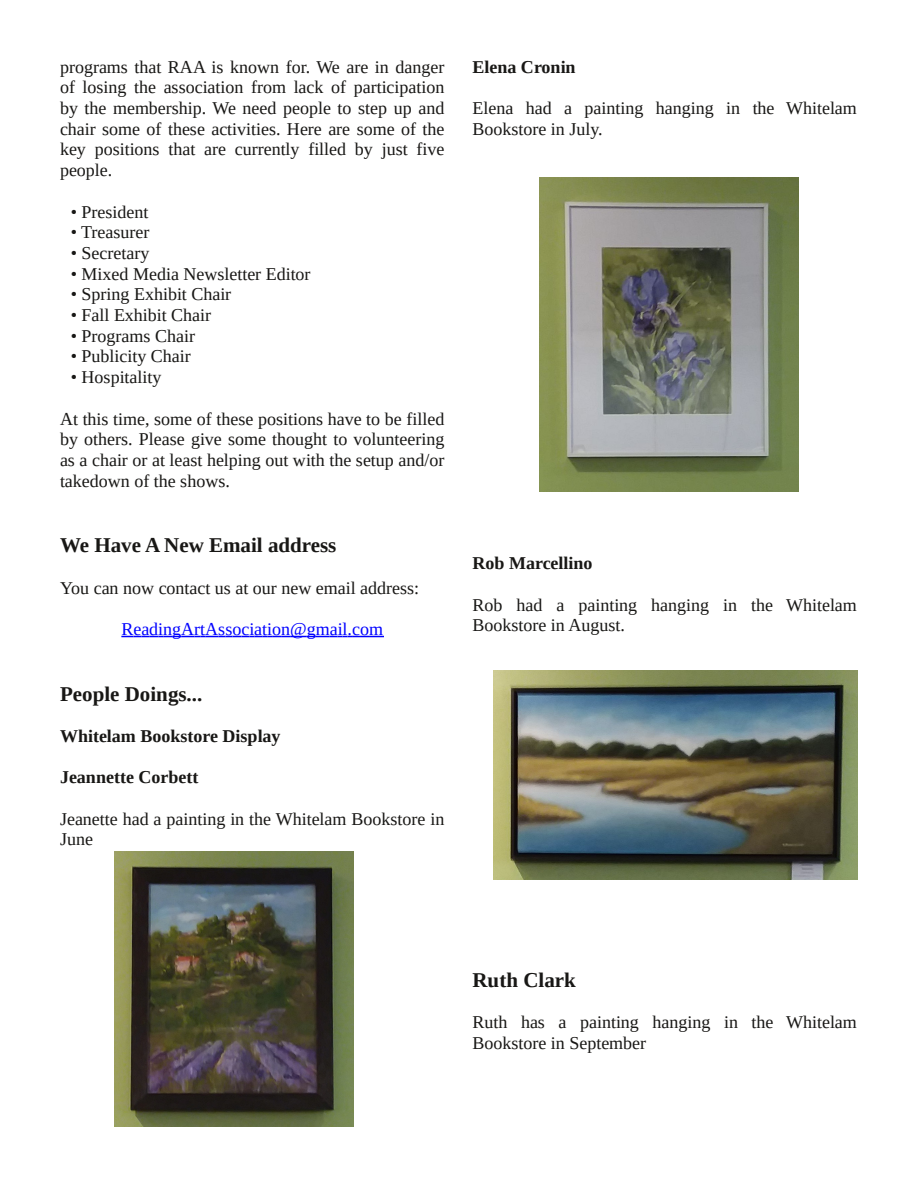
<style>
.page{position:relative;width:918px;height:1188px;background:#fff}
.page>*{position:absolute;margin:0;border:0;box-sizing:border-box;transform-origin:0 0}
.t1{font:700 21px "Liberation Serif";color:#181715}
.t2{font:18px/20.7px "Liberation Serif";color:#181715}
.t3{font:700 18px "Liberation Serif";color:#181715}
.t4{font:18px "Liberation Serif";color:#00f}
</style>
<div class="page">
<svg style="left:121px;top:636px;width:263px;height:1px"></svg>
<img style="left:114px;top:852px;width:240px;height:275px">
<img style="left:539px;top:178px;width:259px;height:313px">
<img style="left:494px;top:670px;width:364px;height:209px">
<p class="t2" style="left:60px;top:56px;width:386px;text-align:justify">programs that RAA is known for. We are in danger of losing the association from lack of participation by the membership. We need people to step up and chair some of these activities. Here are some of the key positions that are currently filled by just five people.</p>
<p class="t2" style="left:71px;top:201px;width:79px">• President</p>
<p class="t2" style="left:71px;top:222px;width:80px">• Treasurer</p>
<p class="t2" style="left:71px;top:243px;width:80px">• Secretary</p>
<p class="t2" style="left:71px;top:263px;width:241px">• Mixed Media Newsletter Editor</p>
<p class="t2" style="left:71px;top:284px;width:162px">• Spring Exhibit Chair</p>
<p class="t2" style="left:71px;top:305px;width:142px">• Fall Exhibit Chair</p>
<p class="t2" style="left:71px;top:325px;width:126px">• Programs Chair</p>
<p class="t2" style="left:71px;top:346px;width:121px">• Publicity Chair</p>
<p class="t2" style="left:71px;top:367px;width:92px">• Hospitality</p>
<p class="t2" style="left:60px;top:408px;width:386px;text-align:justify">At this time, some of these positions have to be filled by others. Please give some thought to volunteering as a chair or at least helping out with the setup and/or takedown of the shows.</p>
<p class="t1" style="left:60px;top:533px;width:278px">We Have A New Email address</p>
<p class="t2" style="left:60px;top:577px;width:361px">You can now contact us at our new email address:</p>
<p class="t4" style="left:121px;top:619px;width:263px">ReadingArtAssociation@gmail.com</p>
<p class="t1" style="left:60px;top:682px;width:144px">People Doings...</p>
<p class="t3" style="left:60px;top:726px;width:222px">Whitelam Bookstore Display</p>
<p class="t3" style="left:60px;top:767px;width:140px">Jeannette Corbett</p>
<p class="t2" style="left:60px;top:808px;width:386px">Jeanette had a painting in the Whitelam Bookstore in<br>June</p>
<p class="t3" style="left:472px;top:56px;width:105px">Elena Cronin</p>
<p class="t2" style="left:472px;top:97px;width:386px">Elena had a painting hanging in the Whitelam<br>Bookstore in July.</p>
<p class="t3" style="left:472px;top:553px;width:121px">Rob Marcellino</p>
<p class="t2" style="left:472px;top:594px;width:386px">Rob had a painting hanging in the Whitelam<br>Bookstore in August.</p>
<p class="t1" style="left:472px;top:968px;width:105px">Ruth Clark</p>
<p class="t2" style="left:472px;top:1012px;width:386px">Ruth has a painting hanging in the Whitelam<br>Bookstore in September</p>
</div>
